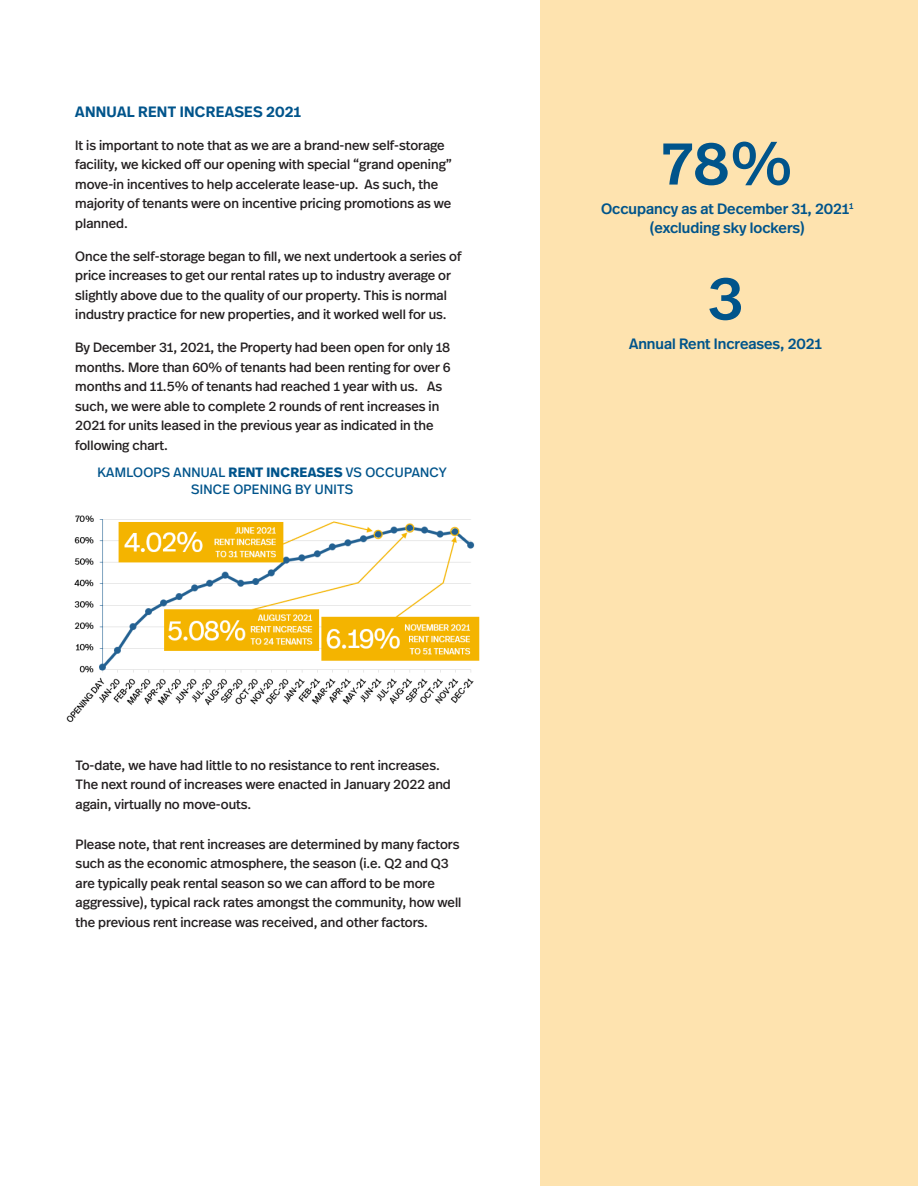
<style>
.page{position:relative;width:918px;height:1188px;background:#fff}
.page>*{position:absolute;margin:0;border:0;box-sizing:border-box;transform-origin:0 0}
.t1{font:500 60px "Real Head Pro";color:#00548b}
.t2{font:500 15px "Real Head Pro";color:#00548b}
.t3{font:600 15px "Real Head Pro";letter-spacing:.02em;color:#00548b}
.t4{font:13.5px/19.5px "Real Head Pro";color:#231f20}
.t5{font:13.5px/16.5px "Real Head Pro";letter-spacing:.02em;color:#00548b;text-align:center}
.t6{font:500 8.7px "Real Head Pro";color:#00548b}
.s1{font-weight:700}
</style>
<div class="page">
<div style="left:540px;top:0;width:378px;height:1186px;background:#fee3af"></div>
<img style="left:66px;top:515px;width:414px;height:207px">
<p class="t3" style="left:75px;top:101px;width:227px">ANNUAL RENT INCREASES 2021</p>
<p class="t4" style="left:75px;top:135px;width:379px">It is important to note that as we are a brand-new self-storage facility, we kicked off our opening with special “grand opening” move-in incentives to help accelerate lease-up. As such, the majority of tenants were on incentive pricing promotions as we planned.</p>
<p class="t4" style="left:75px;top:246px;width:388px">Once the self-storage began to fill, we next undertook a series of price increases to get our rental rates up to industry average or slightly above due to the quality of our property. This is normal industry practice for new properties, and it worked well for us.</p>
<p class="t4" style="left:75px;top:338px;width:377px">By December 31, 2021, the Property had been open for only 18 months. More than 60% of tenants had been renting for over 6 months and 11.5% of tenants had reached 1 year with us. As such, we were able to complete 2 rounds of rent increases in 2021 for units leased in the previous year as indicated in the following chart.</p>
<p class="t5" style="left:97px;top:464px;width:351px">KAMLOOPS ANNUAL <span class="s1">RENT INCREASES</span> VS OCCUPANCY<br>SINCE OPENING BY UNITS</p>
<p class="t4" style="left:76px;top:755px;width:377px">To-date, we have had little to no resistance to rent increases.<br>The next round of increases were enacted in January 2022 and again, virtually no move-outs.</p>
<p class="t4" style="left:76px;top:834px;width:387px">Please note, that rent increases are determined by many factors such as the economic atmosphere, the season (i.e. Q2 and Q3 are typically peak rental season so we can afford to be more aggressive), typical rack rates amongst the community, how well the previous rent increase was received, and other factors.</p>
<p class="t1" style="left:662px;top:121px;width:131px">78%</p>
<p class="t6" style="left:849px;top:200px;width:6px">1</p>
<p class="t2" style="left:601px;top:198px;width:250px">Occupancy as at December 31, 2021</p>
<p class="t2" style="left:650px;top:217px;width:156px">(excluding sky lockers)</p>
<p class="t1" style="left:708px;top:256px;width:37px">3</p>
<p class="t2" style="left:629px;top:333px;width:194px">Annual Rent Increases, 2021</p>
</div>
